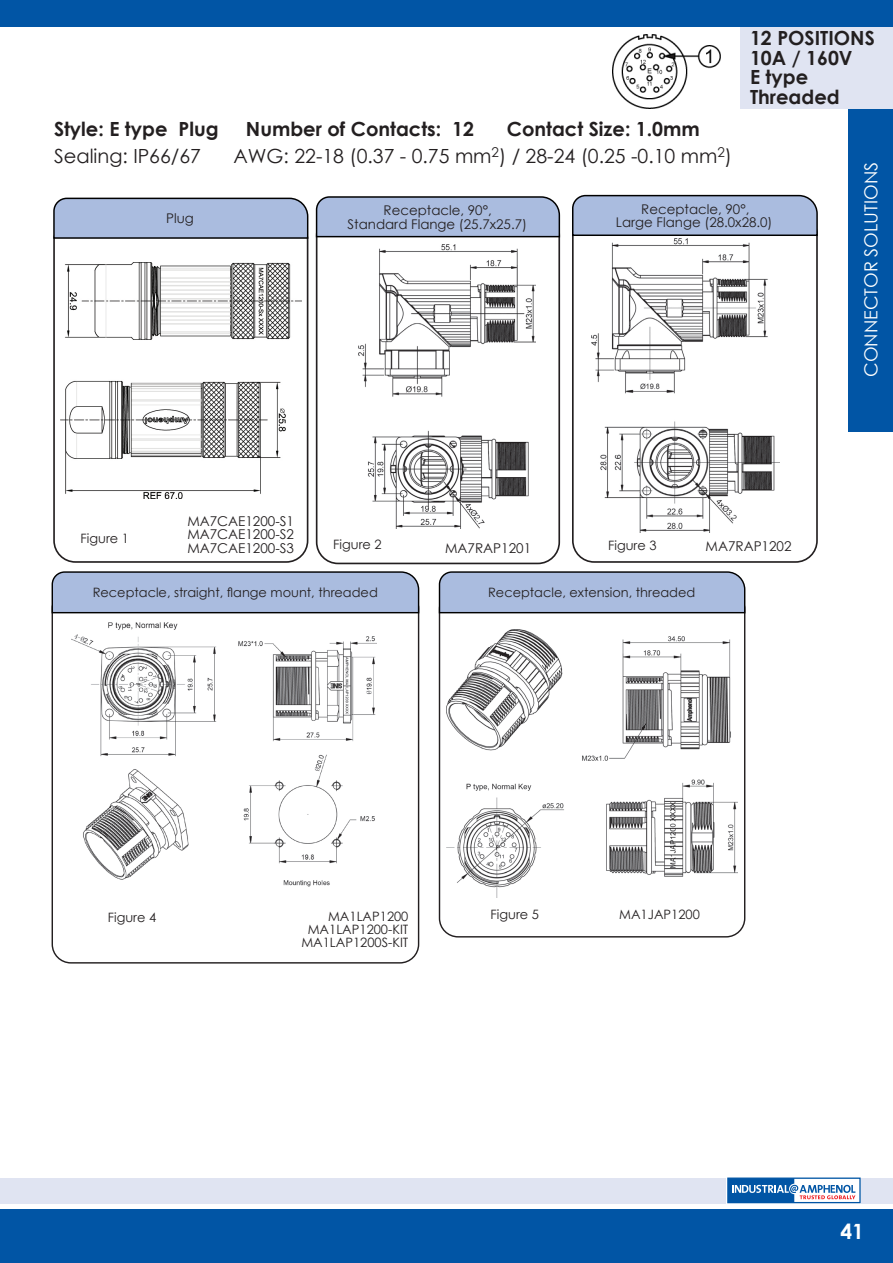
<style>
.page{position:relative;width:893px;height:1263px;background:#fff}
.page>*{position:absolute;margin:0;border:0;box-sizing:border-box;transform-origin:0 0}
.t1{font:700 21px "Century Gothic";color:#fff}
.GROUP_SHEL_SZ_HEADER{font:19.5px "Century Gothic";color:#231f20}
.GROUP_SHEL_SZ_HEADER-2{font:700 19.5px "Century Gothic";color:#231f20}
.Connector_Position_H{font:700 19.5px/19.5px "Century Gothic";color:#231f20}
.t2{font:18px "Century Gothic";color:#fff}
.Part_Image_Header_fo{font:13.5px "Century Gothic";color:#231f20}
.Part_Image_Header_fo-2{font:13.35px "Century Gothic";color:#231f20}
.Part_Image_Header_fo-3{font:12.9px/12.9px "Century Gothic";color:#231f20;text-align:right}
</style>
<div class="page">
<div style="left:849px;top:108px;width:44px;height:323px;background:#0155a5"></div>
<img style="left:61px;top:263px;width:240px;height:235px">
<div style="left:53px;top:218px;width:255px;height:345px;border:2px solid #231f20;border-radius:21px"></div>
<svg style="left:53px;top:197px;width:256px;height:42px;background:#9faecd"></svg>
<img style="left:358px;top:244px;width:177px;height:285px">
<div style="left:316px;top:213px;width:244px;height:351px;border:2px solid #231f20;border-radius:21px"></div>
<svg style="left:315px;top:196px;width:246px;height:42px;background:#9fafce"></svg>
<img style="left:591px;top:238px;width:188px;height:295px">
<div style="left:572px;top:212px;width:246px;height:351px;border:2px solid #231f20;border-radius:21px"></div>
<svg style="left:572px;top:194px;width:246px;height:43px;background:#a1b0cf"></svg>
<svg style="left:51px;top:571px;width:369px;height:43px;background:#a0b0d0"></svg>
<img style="left:72px;top:622px;width:305px;height:264px">
<img style="left:446px;top:629px;width:292px;height:269px">
<svg style="left:438px;top:571px;width:308px;height:43px;background:#a0b0cf"></svg>
<div style="left:741px;top:27px;width:152px;height:82px;background:#e0e4f2"></div>
<img style="left:612px;top:35px;width:108px;height:73px">
<div style="left:0;top:1210px;width:893px;height:53px;background:#0155a5"></div>
<div style="left:0;top:0;width:893px;height:26px;background:#0155a5"></div>
<div style="left:0;top:1178px;width:893px;height:26px;background:#e0e4f2"></div>
<div style="left:727px;top:1177px;width:134px;height:27px;background:#fff"></div>
<div style="left:727px;top:1177px;width:134px;height:26px;border:1px solid #0155a5"></div>
<svg style="left:728px;top:1178px;width:127px;height:24px"></svg>
<p class="Connector_Position_H" style="left:750px;top:27px;width:126px">12 POSITIONS<br>10A / 160V<br>E type<br>Threaded</p>
<p class="GROUP_SHEL_SZ_HEADER-2" style="left:54px;top:114px;width:166px">Style: E type Plug</p>
<p class="GROUP_SHEL_SZ_HEADER-2" style="left:246px;top:114px;width:230px">Number of Contacts: 12</p>
<p class="GROUP_SHEL_SZ_HEADER-2" style="left:507px;top:114px;width:195px">Contact Size: 1.0mm</p>
<p class="GROUP_SHEL_SZ_HEADER" style="left:54px;top:142px;width:149px">Sealing: IP66/67</p>
<p class="GROUP_SHEL_SZ_HEADER" style="left:233px;top:142px;width:500px">AWG: 22-18 (0.37 - 0.75 mm<sup>2</sup>) / 28-24 (0.25 -0.10 mm<sup>2</sup>)</p>
<p class="Part_Image_Header_fo-2" style="left:166px;top:209px;width:29px">Plug</p>
<p class="Part_Image_Header_fo-2" style="left:384px;top:201px;width:110px">Receptacle, 90°,</p>
<p class="Part_Image_Header_fo-2" style="left:348px;top:214px;width:181px">Standard Flange (25.7x25.7)</p>
<p class="Part_Image_Header_fo-2" style="left:641px;top:200px;width:110px">Receptacle, 90°,</p>
<p class="Part_Image_Header_fo-2" style="left:616px;top:213px;width:158px">Large Flange (28.0x28.0)</p>
<p class="Part_Image_Header_fo-3" style="left:81px;top:531px;width:50px">Figure 1</p>
<p class="Part_Image_Header_fo" style="left:187px;top:511px;width:108px">MA7CAE1200-S1</p>
<p class="Part_Image_Header_fo" style="left:187px;top:525px;width:108px">MA7CAE1200-S2</p>
<p class="Part_Image_Header_fo" style="left:187px;top:538px;width:108px">MA7CAE1200-S3</p>
<p class="Part_Image_Header_fo" style="left:445px;top:538px;width:87px">MA7RAP1201</p>
<p class="Part_Image_Header_fo" style="left:706px;top:536px;width:87px">MA7RAP1202</p>
<p class="Part_Image_Header_fo-3" style="left:333px;top:537px;width:50px">Figure 2</p>
<p class="Part_Image_Header_fo-3" style="left:608px;top:539px;width:50px">Figure 3</p>
<p class="Part_Image_Header_fo-3" style="left:93px;top:586px;width:287px">Receptacle, straight, flange mount, threaded</p>
<p class="Part_Image_Header_fo-3" style="left:488px;top:586px;width:209px">Receptacle, extension, threaded</p>
<h3 class="t2" style="left:858px;top:377px;width:216px;rotate:-90deg">CONNECTOR SOLUTIONS</h3>
<p class="Part_Image_Header_fo-3" style="left:108px;top:910px;width:50px">Figure 4</p>
<p class="Part_Image_Header_fo-3" style="left:491px;top:907px;width:50px">Figure 5</p>
<p class="Part_Image_Header_fo-3" style="left:619px;top:907px;width:82px">MA1JAP1200</p>
<p class="Part_Image_Header_fo-3" style="left:308px;top:909px;width:102px">MA1LAP1200<br>MA1LAP1200-KIT</p>
<p class="Part_Image_Header_fo-3" style="left:301px;top:935px;width:109px">MA1LAP1200S-KIT</p>
<h1 class="t1" style="left:840px;top:1215px;width:25px">41</h1>
</div>
